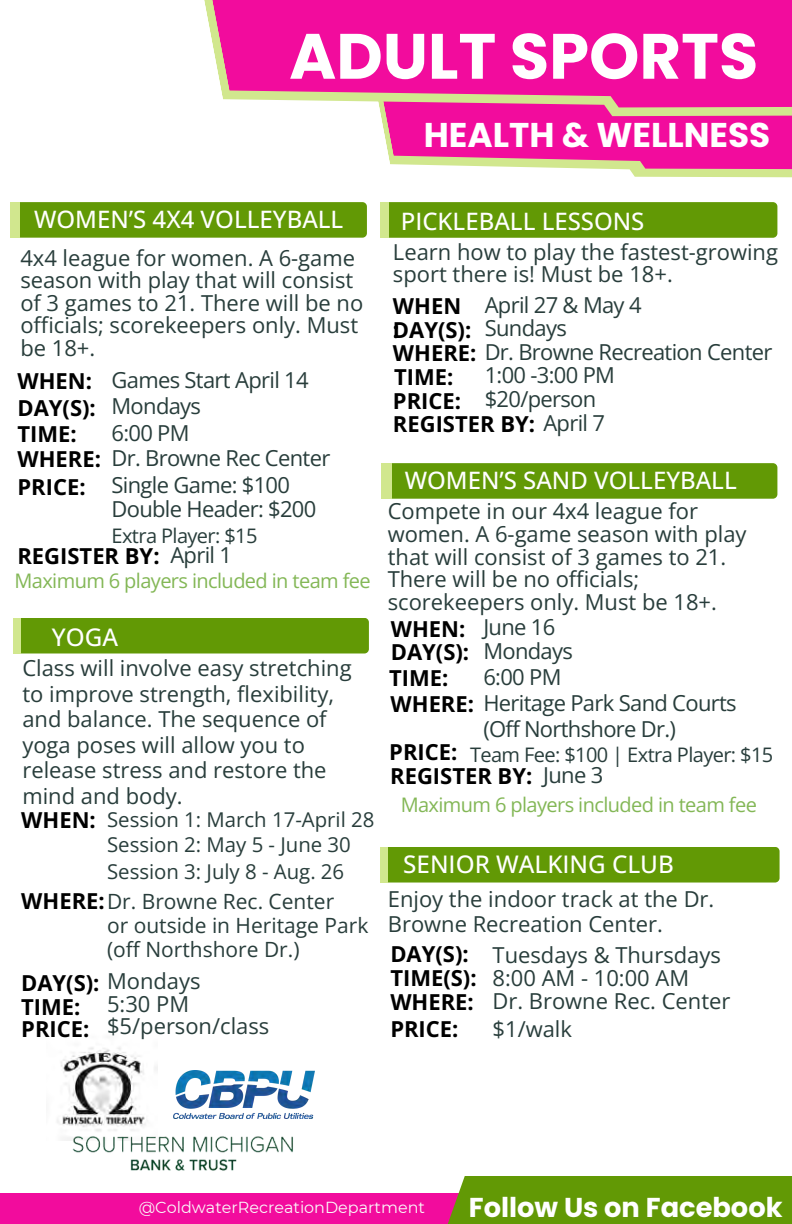
<style>
.page{position:relative;width:792px;height:1224px;background:#fff}
.page>*{position:absolute;margin:0;border:0;box-sizing:border-box;transform-origin:0 0}
.t1{font:700 64px "Poppins";color:#fff}
.t2{font:700 34.4px "Poppins";color:#fff}
.t3{font:700 27.2px "Poppins";color:#fff}
.t4{font:500 24.2px "Open Sans";color:#fff}
.t5{font:500 24px "Open Sans";color:#fff}
.t6{font:22px/22.6px "Open Sans";color:#283d3b}
.t7{font:22px "Open Sans";letter-spacing:-.03em;color:#283d3b}
.t8{font:700 22px/24px "Open Sans";color:#000}
.t9{font:21px "Open Sans";color:#283d3b}
.t10{font:20.4px "Open Sans";color:#283d3b}
.t11{font:20px "Open Sans";letter-spacing:-.03em;color:#83b756}
.t12{font:20px "Open Sans";letter-spacing:-.03em;color:#283d3b}
.t13{font:16px "Montserrat";color:#fafafa}
.s1{font-weight:700;font-size:22px;color:#000}
.s2{font-weight:400;color:#283d3b}
.s3{font-weight:700;color:#000}
</style>
<div class="page">
<svg style="left:618px;top:169px;width:174px;height:9px;fill:#d1e78e"></svg>
<svg style="left:381px;top:116px;width:411px;height:53px;fill:#f20c9d"></svg>
<svg style="left:379px;top:107px;width:413px;height:9px;fill:#f20c9d"></svg>
<svg style="left:204px;top:0;width:588px;height:107px;fill:#f20c9d"></svg>
<div style="left:382px;top:202px;width:395px;height:36px;background:#629905;border-radius:4px"></div>
<div style="left:380px;top:202px;width:8px;height:36px;background:#d1e78e"></div>
<div style="left:382px;top:463px;width:395px;height:36px;background:#629905;border-radius:4px"></div>
<div style="left:382px;top:463px;width:10px;height:36px;background:#d1e78e"></div>
<div style="left:10px;top:202px;width:357px;height:36px;background:#629905;border-radius:4px"></div>
<div style="left:10px;top:202px;width:10px;height:36px;background:#d1e78e"></div>
<img style="left:57px;top:1047px;width:100px;height:93px">
<div style="left:14px;top:618px;width:355px;height:36px;background:#629905;border-radius:4px"></div>
<div style="left:13px;top:618px;width:7px;height:35px;background:#d1e78e"></div>
<img style="left:73px;top:1134px;width:220px;height:37px">
<div style="left:382px;top:847px;width:398px;height:36px;background:#629905;border-radius:4px"></div>
<div style="left:380px;top:847px;width:8px;height:36px;background:#d1e78e"></div>
<div style="left:0;top:1193px;width:792px;height:31px;background:#f20c9d"></div>
<div style="left:447px;top:1176px;width:345px;height:48px;background:#629905"></div>
<img style="left:174px;top:1070px;width:141px;height:48px">
<h2 class="t1" style="left:289px;top:12px;width:471px">ADULT SPORTS</h2>
<h1 class="t2" style="left:424px;top:111px;width:348px">HEALTH &amp; WELLNESS</h1>
<h4 class="t5" style="left:34px;top:203px;width:311px">WOMEN’S 4X4 VOLLEYBALL</h4>
<h4 class="t6" style="left:20px;top:246px;width:344px">4x4 league for women. A 6-game season with play that will consist of 3 games to 21. There will be no officials; scorekeepers only. Must be 18+.</h4>
<h6 class="t8" style="left:17px;top:369px;width:76px">WHEN:</h6>
<h6 class="t7" style="left:112px;top:364px;width:199px">Games Start April 14</h6>
<h4 class="t8" style="left:17px;top:395px;width:80px">DAY(S):</h4>
<h4 class="t7" style="left:112px;top:391px;width:91px">Mondays</h4>
<h4 class="t8" style="left:17px;top:422px;width:61px">TIME:</h4>
<h6 class="t6" style="left:112px;top:421px;width:80px">6:00 PM</h6>
<h4 class="t7" style="left:112px;top:442px;width:220px">Dr. Browne Rec Center</h4>
<p class="t7" style="left:112px;top:470px;width:180px">Single Game: $100</p>
<p class="t7" style="left:112px;top:494px;width:206px">Double Header: $200</p>
<h4 class="t8" style="left:17px;top:543px;width:144px">REGISTER BY:</h4>
<h6 class="t6" style="left:170px;top:543px;width:63px">April 1</h6>
<p class="t8" style="left:17px;top:446px;width:85px">WHERE:</p>
<h4 class="t8" style="left:17px;top:474px;width:70px">PRICE:</h4>
<h6 class="t12" style="left:112px;top:521px;width:147px">Extra Player: $15</h6>
<h5 class="t11" style="left:14px;top:567px;width:358px">Maximum 6 players included in team fee</h5>
<p class="t4" style="left:52px;top:620px;width:68px">YOGA</p>
<p class="t6" style="left:22px;top:655px;width:331px;line-height:25.6px">Class will involve easy stretching to improve strength, flexibility, and balance. The sequence of yoga poses will allow you to release stress and restore the mind and body.</p>
<h6 class="t8" style="left:21px;top:807px;width:76px">WHEN:</h6>
<p class="t10" style="left:107px;top:805px;width:269px">Session 1: March 17-April 28</p>
<h4 class="t10" style="left:107px;top:830px;width:245px">Session 2: May 5 - June 30</h4>
<h4 class="t10" style="left:107px;top:858px;width:239px">Session 3: July 8 - Aug. 26</h4>
<h6 class="t9" style="left:21px;top:886px;width:315px"><span class="s1">WHERE:</span>Dr. Browne Rec. Center</h6>
<h5 class="t9" style="left:107px;top:910px;width:263px">or outside in Heritage Park</h5>
<h4 class="t9" style="left:107px;top:934px;width:194px">(off Northshore Dr.)</h4>
<p class="t8" style="left:21px;top:970px;width:181px">DAY(S): <span class="s2">Mondays</span></p>
<h6 class="t8" style="left:21px;top:994px;width:61px">TIME:</h6>
<h5 class="t6" style="left:107px;top:993px;width:84px">5:30 PM</h5>
<h6 class="t8" style="left:21px;top:1016px;width:70px">PRICE:</h6>
<h4 class="t6" style="left:107px;top:1015px;width:164px">$5/person/class</h4>
<h6 class="t5" style="left:401px;top:204px;width:245px">PICKLEBALL LESSONS</h6>
<h4 class="t6" style="left:393px;top:240px;width:387px">Learn how to play the fastest-growing sport there is! Must be 18+.</h4>
<h4 class="t8" style="left:393px;top:294px;width:70px">WHEN :</h4>
<h4 class="t7" style="left:485px;top:290px;width:158px">April 27 &amp; May 4</h4>
<h6 class="t7" style="left:485px;top:313px;width:84px">Sundays</h6>
<h4 class="t6" style="left:485px;top:363px;width:132px">1:00 -3:00 PM</h4>
<h4 class="t7" style="left:485px;top:384px;width:113px">$20/person</h4>
<h6 class="t8" style="left:393px;top:317px;width:80px">DAY(S):</h6>
<h4 class="t7" style="left:393px;top:337px;width:381px"><span class="s3">WHERE:</span> Dr. Browne Recreation Center</h4>
<h6 class="t8" style="left:394px;top:364px;width:61px">TIME:</h6>
<h6 class="t8" style="left:393px;top:388px;width:70px">PRICE:</h6>
<h4 class="t8" style="left:393px;top:412px;width:214px">REGISTER BY: <span class="s2">April 7</span></h4>
<h4 class="t5" style="left:405px;top:464px;width:334px">WOMEN’S SAND VOLLEYBALL</h4>
<h6 class="t6" style="left:388px;top:500px;width:360px">Compete in our 4x4 league for women. A 6-game season with play that will consist of 3 games to 21.<br>There will be no officials; scorekeepers only. Must be 18+.</h6>
<h4 class="t8" style="left:391px;top:616px;width:76px">WHEN:</h4>
<h6 class="t8" style="left:391px;top:640px;width:80px">DAY(S):</h6>
<h6 class="t7" style="left:391px;top:688px;width:348px"><span class="s3">WHERE:</span> Heritage Park Sand Courts</h6>
<h4 class="t8" style="left:389px;top:739px;width:70px">PRICE:</h4>
<h4 class="t8" style="left:390px;top:763px;width:144px">REGISTER BY:</h4>
<h5 class="t6" style="left:483px;top:615px;width:74px">June 16</h5>
<h4 class="t7" style="left:483px;top:635px;width:91px">Mondays</h4>
<h6 class="t8" style="left:389px;top:666px;width:61px">TIME:</h6>
<h4 class="t6" style="left:483px;top:665px;width:80px">6:00 PM</h4>
<h6 class="t7" style="left:483px;top:713px;width:194px">(Off Northshore Dr.)</h6>
<h4 class="t6" style="left:543px;top:763px;width:62px">June 3</h4>
<h4 class="t12" style="left:470px;top:741px;width:305px">Team Fee: $100 | Extra Player: $15</h4>
<h6 class="t11" style="left:401px;top:790px;width:358px">Maximum 6 players included in team fee</h6>
<p class="t4" style="left:403px;top:847px;width:272px">SENIOR WALKING CLUB</p>
<h6 class="t6" style="left:388px;top:886px;width:328px;line-height:25.6px">Enjoy the indoor track at the Dr.<br>Browne Recreation Center.</h6>
<h4 class="t8" style="left:390px;top:942px;width:80px">DAY(S):</h4>
<p class="t6" style="left:493px;top:943px;width:230px">Tuesdays &amp; Thursdays</p>
<h4 class="t6" style="left:493px;top:966px;width:198px">8:00 AM - 10:00 AM</h4>
<h6 class="t6" style="left:493px;top:1018px;width:81px">$1/walk</h6>
<h4 class="t8" style="left:390px;top:965px;width:88px">TIME(S):</h4>
<h6 class="t8" style="left:390px;top:1016px;width:70px">PRICE:</h6>
<h6 class="t8" style="left:390px;top:990px;width:85px">WHERE:</h6>
<p class="t6" style="left:493px;top:989px;width:239px">Dr. Browne Rec. Center</p>
<p class="t13" style="left:139px;top:1197px;width:288px">@ColdwaterRecreationDepartment</p>
<p class="t3" style="left:469px;top:1188px;width:315px">Follow Us on Facebook</p>
</div>
